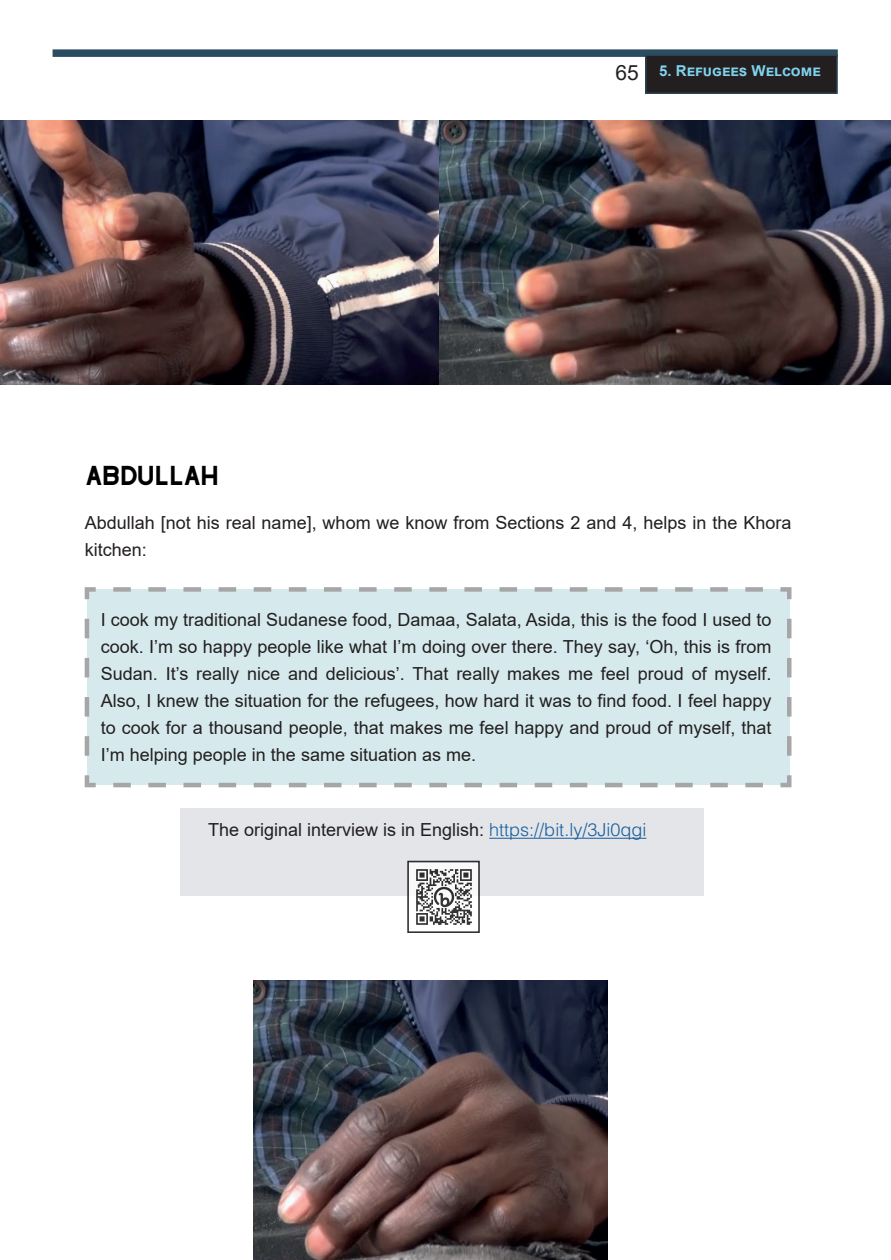
<style>
.page{position:relative;width:891px;height:1260px;background:#fff}
.page>*{position:absolute;margin:0;border:0;box-sizing:border-box;transform-origin:0 0}
.t1{font:24px "Alyssum Sans";letter-spacing:-.03em;color:#000001}
.t2{font:18px/27px "Arial";color:#231f20}
.t3{font:700 15px "Arial";color:#7fd3ed}
.s1{font-weight:400;font-size:21px;color:#231f20}
.s2{font-family:"Helvetica LT Std";font-weight:300;color:#175d9e}
</style>
<div class="page">
<div style="left:53px;top:49px;width:784px;height:8px;background:#2c4d61"></div>
<div style="left:646px;top:55px;width:191px;height:38px;background:#231f20"></div>
<div style="left:645px;top:54px;width:192px;height:40px;border:2px solid #2b4557"></div>
<div style="left:84px;top:587px;width:708px;height:201px;background:#d6eaed"></div>
<div style="left:180px;top:808px;width:524px;height:88px;background:#e3e5e8"></div>
<hr style="left:489px;top:837px;width:157px;height:1px;background:#175d9e">
<img style="left:410px;top:863px;width:67px;height:62px">
<div style="left:407px;top:860px;width:73px;height:73px;border:2px solid #000002"></div>
<img style="left:0;top:120px;width:891px;height:264px">
<img style="left:253px;top:980px;width:355px;height:279px">
<p class="t3" style="left:615px;top:60px;width:207px"><span class="s1">65</span> 5. Refugees Welcome</p>
<h1 class="t1" style="left:85px;top:459px;width:136px">Abdullah</h1>
<p class="t2" style="left:85px;top:509px;width:708px">Abdullah [not his real name], whom we know from Sections 2 and 4, helps in the Khora kitchen:</p>
<p class="t2" style="left:101px;top:606px;width:672px;text-align:justify">I cook my traditional Sudanese food, Damaa, Salata, Asida, this is the food I used to cook. I’m so happy people like what I’m doing over there. They say, ‘Oh, this is from Sudan. It’s really nice and delicious’. That really makes me feel proud of myself.<br>Also, I knew the situation for the refugees, how hard it was to find food. I feel happy to cook for a thousand people, that makes me feel happy and proud of myself, that I’m helping people in the same situation as me.</p>
<p class="t2" style="left:208px;top:816px;width:440px">The original interview is in English: <span class="s2">https://bit.ly/3Ji0qgi</span></p>
</div>
